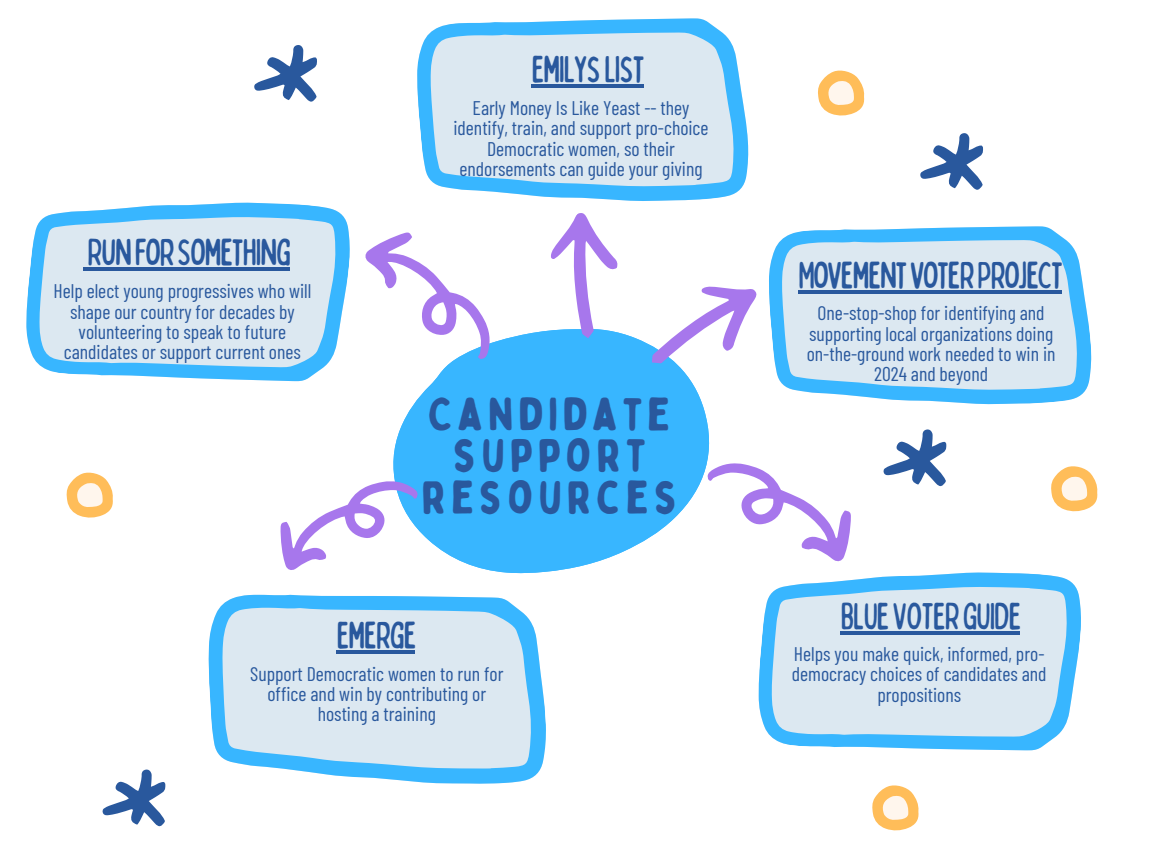
<style>
.page{position:relative;width:1152px;height:864px;background:#fff}
.page>*{position:absolute;margin:0;border:0;box-sizing:border-box;transform-origin:0 0}
.t1{font:46.2px/41.7px "Bobby Jones Soft";letter-spacing:.1em;color:#29589d;text-align:center}
.t2{font:condensed 37.8px "Bobby Jones Soft";letter-spacing:-.045em;color:#29589d}
.t3{font:19.8px/20.2px "Barlow Condensed";color:#29589d;text-align:center}
</style>
<div class="page">
<svg style="left:395px;top:335px;width:314px;height:238px;fill:#38b6ff"></svg>
<svg style="left:26px;top:202px;width:324px;height:180px;fill:#dce8f1"></svg>
<svg style="left:769px;top:226px;width:323px;height:179px;fill:#dce8f1"></svg>
<svg style="left:758px;top:572px;width:323px;height:179px;fill:#dce8f1"></svg>
<svg style="left:208px;top:594px;width:338px;height:190px;fill:#dce8f1"></svg>
<svg style="left:417px;top:18px;width:332px;height:183px;fill:#dce8f1"></svg>
<svg style="left:365px;top:232px;width:130px;height:127px"></svg>
<svg style="left:521px;top:213px;width:236px;height:159px"></svg>
<svg style="left:266px;top:446px;width:154px;height:158px"></svg>
<svg style="left:705px;top:430px;width:160px;height:163px"></svg>
<svg style="left:920px;top:133px;width:64px;height:57px"></svg>
<svg style="left:1051px;top:466px;width:47px;height:46px"></svg>
<svg style="left:872px;top:785px;width:47px;height:46px"></svg>
<svg style="left:66px;top:472px;width:47px;height:46px"></svg>
<svg style="left:883px;top:429px;width:64px;height:58px"></svg>
<svg style="left:102px;top:769px;width:64px;height:58px"></svg>
<svg style="left:254px;top:45px;width:63px;height:57px"></svg>
<svg style="left:818px;top:70px;width:47px;height:46px"></svg>
<svg style="left:83px;top:267px;width:4px;height:4px"></svg>
<hr style="left:87px;top:267px;width:203px;height:4px;background:#29589d">
<hr style="left:531px;top:84px;width:112px;height:4px;background:#29589d">
<hr style="left:798px;top:290px;width:264px;height:4px;background:#29589d">
<hr style="left:840px;top:631px;width:180px;height:4px;background:#29589d">
<hr style="left:337px;top:650px;width:78px;height:4px;background:#29589d">
<h2 class="t2" style="left:87px;top:228px;width:206px">RUNFORSOMETHING</h2>
<p class="t3" style="left:53px;top:280px;width:259px">Help elect young progressives who will shape our country for decades by volunteering to speak to future candidates or support current ones</p>
<h2 class="t2" style="left:531px;top:45px;width:115px">EMILYSLIST</h2>
<p class="t3" style="left:454px;top:97px;width:257px">Early Money Is Like Yeast -- they identify, train, and support pro-choice Democratic women, so their endorsements can guide your giving</p>
<h1 class="t1" style="left:421px;top:394px;width:258px">CANDIDATE<br>SUPPORT<br>RESOURCES</h1>
<h2 class="t2" style="left:337px;top:611px;width:82px">EMERGE</h2>
<p class="t3" style="left:250px;top:663px;width:255px">Support Democratic women to run for office and win by contributing or hosting a training</p>
<h2 class="t2" style="left:798px;top:251px;width:267px">MOVEMENTVOTERPROJECT</h2>
<p class="t3" style="left:807px;top:302px;width:250px">One-stop-shop for identifying and supporting local organizations doing on-the-ground work needed to win in<br>2024 and beyond</p>
<h2 class="t2" style="left:840px;top:592px;width:183px">BLUEVOTERGUIDE</h2>
<p class="t3" style="left:792px;top:643px;width:256px">Helps you make quick, informed, pro&shy;democracy choices of candidates and propositions</p>
</div>
